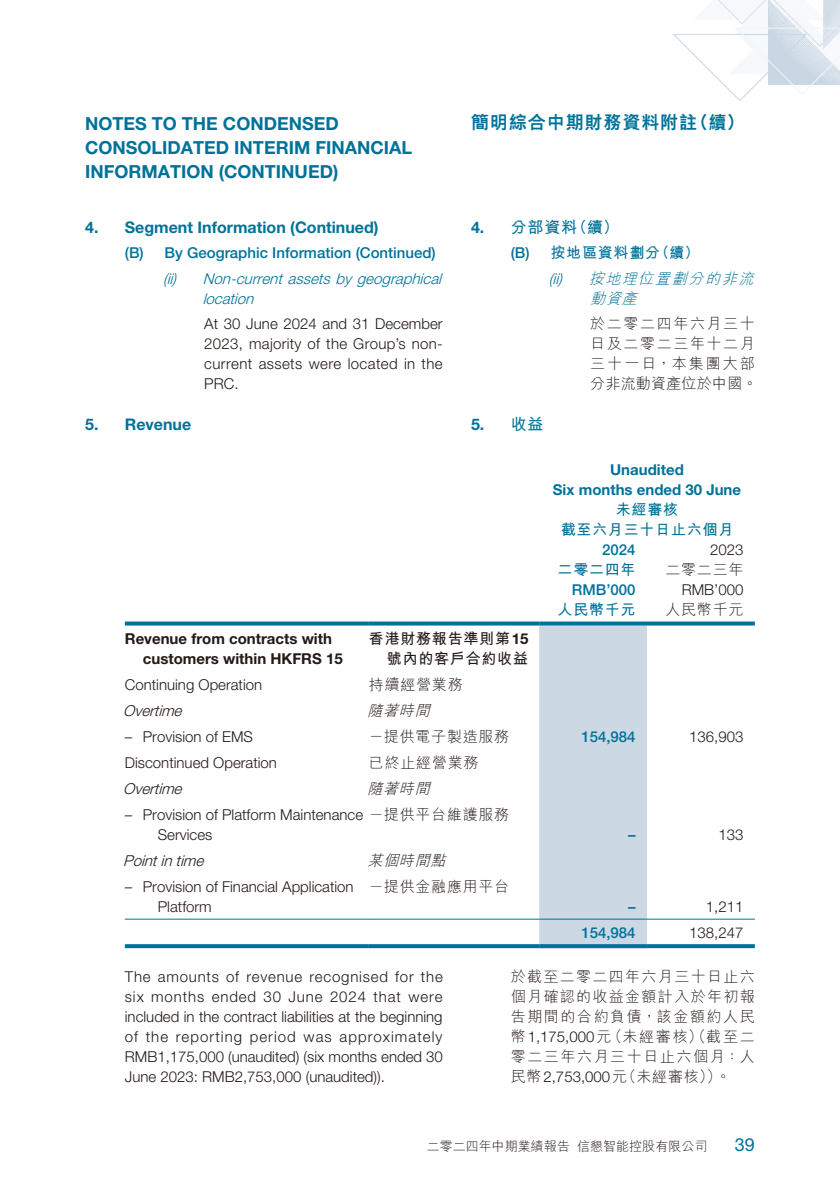
<style>
.page{position:relative;width:840px;height:1191px;background:#fff}
.page>*{position:absolute;margin:0;border:0;box-sizing:border-box;transform-origin:0 0}
.t1{font:700 18px/24px "Helvetica Neue LT Std";color:#007299}
.t2{font:800 18px "M Hei HK";letter-spacing:.05em;color:#007299}
.t3{font:18px "Helvetica Neue LT Std";color:#007299}
.t4{font:700 16px "Helvetica Neue LT Std";color:#007299}
.t5{font:700 16px "M Hei HK";color:#007299}
.t6{font:300 15px/20px "Helvetica Neue LT Std";color:#231916;text-align:justify}
.t7{font:300 15px/20px "M Hei HK";letter-spacing:.105em;color:#231916}
.t8{font:500 15px "Helvetica Neue LT Std";color:#007299}
.t9{font:italic 300 15px/20px "Helvetica Neue LT Std";color:#007299}
.t10{font:700 15px/20px "Helvetica Neue LT Std";color:#231916}
.t11{font:700 15px/20px "M Hei HK";letter-spacing:.05em;color:#007299;text-align:center}
.t12{font:700 15px/20px "Helvetica Neue LT Std";color:#007299;text-align:center}
.t13{font:italic 300 15px "Helvetica Neue LT Std";color:#231916}
.t14{font:300 15px "M Hei HK";letter-spacing:.05em;color:#231916}
.t15{font:700 15px/20px "M Hei HK";letter-spacing:.05em;color:#231916;text-align:right}
.t16{font:italic 300 15px/20px "M Hei HK";color:#007299}
.t17{font:italic 300 15px "M Hei HK";color:#231916}
.t18{font:300 13px "M Hei HK";color:#231916}
.s1{font-family:"Helvetica Neue LT Std"}
.s2{font-family:"Helvetica Neue LT Std";font-weight:500}
.s3{font-family:"M Hei HK"}
</style>
<div class="page">
<img style="left:124px;top:0;width:715px;height:949px">
<div style="left:539px;top:625px;width:107px;height:319px;background:#ccd8e4"></div>
<svg style="left:125px;top:621px;width:244px;height:4px"></svg>
<svg style="left:369px;top:621px;width:170px;height:4px"></svg>
<svg style="left:539px;top:621px;width:107px;height:4px"></svg>
<svg style="left:646px;top:621px;width:108px;height:4px"></svg>
<hr style="left:125px;top:918px;width:244px;height:1px;background:#007299">
<hr style="left:369px;top:918px;width:170px;height:1px;background:#007299">
<hr style="left:539px;top:918px;width:107px;height:1px;background:#007299">
<hr style="left:646px;top:918px;width:108px;height:1px;background:#007299">
<svg style="left:125px;top:944px;width:244px;height:4px"></svg>
<svg style="left:369px;top:944px;width:170px;height:4px"></svg>
<svg style="left:539px;top:944px;width:107px;height:4px"></svg>
<svg style="left:646px;top:944px;width:108px;height:4px"></svg>
<p class="t1" style="left:85px;top:111px;width:328px">NOTES TO THE CONDENSED<br>CONSOLIDATED INTERIM FINANCIAL<br>INFORMATION (CONTINUED)</p>
<p class="t2" style="left:471px;top:114px;width:275px">簡明綜合中期財務資料附註（續）</p>
<p class="t5" style="left:471px;top:216px;width:150px"><span class="s1">4.</span> 分部資料（續）</p>
<p class="t11" style="left:510px;top:241px;width:190px"><span class="s2">(B)</span> 按地區資料劃分（續）</p>
<p class="t9" style="left:548px;top:268px;width:15px">(ii)</p>
<p class="t16" style="left:588px;top:268px;width:170px">按地理位置劃分的非流動資產</p>
<p class="t7" style="left:590px;top:314px;width:169px">於二零二四年六月三十日及二零二三年十二月三十一日，本集團大部分非流動資產位於中國。</p>
<p class="t4" style="left:471px;top:415px;width:74px">5. <span class="s3">收益</span></p>
<p class="t4" style="left:85px;top:218px;width:295px">4. Segment Information (Continued)</p>
<p class="t8" style="left:125px;top:244px;width:312px">(B) By Geographic Information (Continued)</p>
<p class="t9" style="left:163px;top:268px;width:15px">(ii)</p>
<p class="t9" style="left:203px;top:268px;width:244px">Non-current assets by geographical location</p>
<p class="t6" style="left:204px;top:314px;width:240px">At 30 June 2024 and 31 December 2023, majority of the Group’s non&shy;current assets were located in the PRC.</p>
<p class="t4" style="left:85px;top:415px;width:108px">5. Revenue</p>
<p class="t12" style="left:552px;top:459px;width:190px">Unaudited<br>Six months ended 30 June</p>
<p class="t11" style="left:560px;top:498px;width:174px">未經審核<br>截至六月三十日止六個月</p>
<p class="t8" style="left:602px;top:541px;width:35px">2024</p>
<p class="t6" style="left:709px;top:539px;width:35px">2023</p>
<p class="t11" style="left:557px;top:558px;width:79px">二零二四年</p>
<p class="t7" style="left:665px;top:559px;width:79px">二零二三年</p>
<p class="t8" style="left:571px;top:581px;width:65px">RMB’000</p>
<p class="t6" style="left:681px;top:579px;width:63px">RMB’000</p>
<p class="t11" style="left:557px;top:598px;width:79px">人民幣千元</p>
<p class="t7" style="left:665px;top:599px;width:79px">人民幣千元</p>
<p class="t10" style="left:143px;top:628px;width:201px;text-indent:-18px">Revenue from contracts with customers within HKFRS 15</p>
<p class="t15" style="left:369px;top:627px;width:161px">香港財務報告準則第<span class="s1">15</span>號內的客戶合約收益</p>
<p class="t6" style="left:125px;top:674px;width:139px">Continuing Operation</p>
<p class="t7" style="left:369px;top:674px;width:95px">持續經營業務</p>
<p class="t13" style="left:123px;top:701px;width:64px">Overtime</p>
<p class="t17" style="left:367px;top:702px;width:68px">隨著時間</p>
<p class="t6" style="left:125px;top:726px;width:129px">– Provision of EMS</p>
<p class="t14" style="left:369px;top:728px;width:142px">－提供電子製造服務</p>
<p class="t8" style="left:581px;top:727px;width:56px">154,984</p>
<p class="t6" style="left:688px;top:726px;width:56px">136,903</p>
<p class="t6" style="left:125px;top:752px;width:153px">Discontinued Operation</p>
<p class="t14" style="left:369px;top:754px;width:111px">已終止經營業務</p>
<p class="t13" style="left:123px;top:779px;width:64px">Overtime</p>
<p class="t17" style="left:367px;top:780px;width:68px">隨著時間</p>
<p class="t6" style="left:158px;top:804px;width:353px;text-indent:-33px">– Provision of Platform Maintenance <span class="s3">－提供平台維護服務<br></span>Services</p>
<p class="t8" style="left:627px;top:825px;width:9px">–</p>
<p class="t6" style="left:718px;top:824px;width:27px">133</p>
<p class="t13" style="left:123px;top:851px;width:86px">Pointintime</p>
<p class="t17" style="left:367px;top:852px;width:83px">某個時間點</p>
<p class="t6" style="left:158px;top:876px;width:197px;text-indent:-33px">– Provision of Financial Application<br>Platform</p>
<p class="t14" style="left:369px;top:878px;width:142px">－提供金融應用平台</p>
<p class="t8" style="left:627px;top:897px;width:9px">–</p>
<p class="t6" style="left:705px;top:896px;width:39px">1,211</p>
<p class="t8" style="left:581px;top:923px;width:56px">154,984</p>
<p class="t6" style="left:688px;top:922px;width:56px">138,247</p>
<p class="t6" style="left:125px;top:966px;width:319px">The amounts of revenue recognised for the six months ended 30 June 2024 that were included in the contract liabilities at the beginning of the reporting period was approximately RMB1,175,000 (unaudited) (six months ended 30<br>June 2023: RMB2,753,000 (unaudited)).</p>
<p class="t7" style="left:510px;top:965px;width:245px;text-align:justify">於截至二零二四年六月三十日止六個月確認的收益金額計入於年初報告期間的合約負債，該金額約人民幣<span class="s1">1,175,000</span>元（未經審核）（截至二零二三年六月三十日止六個月：人民幣<span class="s1">2,753,000</span>元（未經審核））。</p>
<p class="t18" style="left:426px;top:1139px;width:282px">二零二四年中期業績報告 信懇智能控股有限公司</p>
<p class="t3" style="left:734px;top:1134px;width:22px">39</p>
</div>
